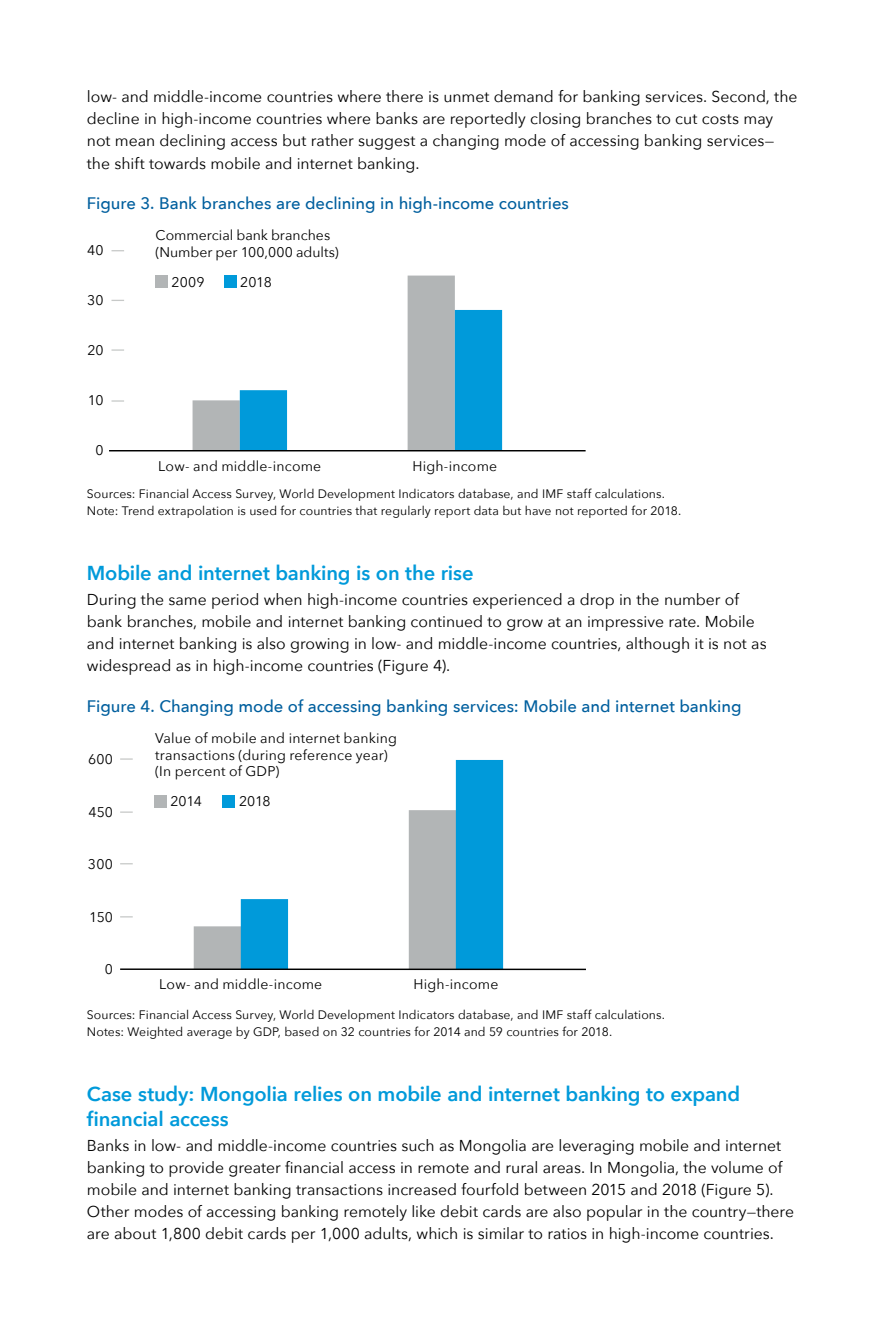
<style>
.page{position:relative;width:882px;height:1323px;background:#fff}
.page>*{position:absolute;margin:0;border:0;box-sizing:border-box;transform-origin:0 0}
.t1{font:600 20.12px/25.2px "Avenir Next";letter-spacing:-.01em;color:#009ada}
.t2{font:500 16.62px "Avenir Next";letter-spacing:-.005em;color:#005f9e}
.t3{font:15.75px/22.1px "Avenir Next";letter-spacing:-.005em;color:#000}
.t4{font:14px/16.8px "Avenir Next";letter-spacing:.01em;color:#000}
.t5{font:12.25px/17.3px "Avenir Next";letter-spacing:.005em;color:#000}
</style>
<div class="page">
<svg style="left:193px;top:276px;width:309px;height:174px"></svg>
<svg style="left:112px;top:400px;width:12px;height:2px"></svg>
<svg style="left:112px;top:349px;width:12px;height:2px"></svg>
<svg style="left:112px;top:300px;width:12px;height:1px"></svg>
<svg style="left:112px;top:250px;width:12px;height:1px"></svg>
<hr style="left:109px;top:450px;width:477px;height:1px;background:#000">
<div style="left:156px;top:275px;width:12px;height:13px;background:#b2b5b6"></div>
<div style="left:224px;top:275px;width:12px;height:13px;background:#009ada"></div>
<svg style="left:194px;top:899px;width:47px;height:69px"></svg>
<svg style="left:241px;top:760px;width:262px;height:208px"></svg>
<svg style="left:120px;top:916px;width:13px;height:2px"></svg>
<svg style="left:120px;top:863px;width:13px;height:1px"></svg>
<svg style="left:120px;top:811px;width:13px;height:2px"></svg>
<svg style="left:120px;top:758px;width:13px;height:2px"></svg>
<hr style="left:120px;top:968px;width:466px;height:2px;background:#000">
<div style="left:154px;top:795px;width:13px;height:13px;background:#b2b5b6"></div>
<div style="left:223px;top:795px;width:12px;height:13px;background:#009ada"></div>
<p class="t3" style="left:87px;top:85px;width:712px">low- and middle-income countries where there is unmet demand for banking services. Second, the decline in high-income countries where banks are reportedly closing branches to cut costs may not mean declining access but rather suggest a changing mode of accessing banking services— the shift towards mobile and internet banking.</p>
<p class="t2" style="left:87px;top:190px;width:484px">Figure 3. Bank branches are declining in high-income countries</p>
<p class="t4" style="left:87px;top:241px;width:18px">40</p>
<p class="t4" style="left:87px;top:291px;width:18px">30</p>
<p class="t4" style="left:87px;top:341px;width:18px">20</p>
<p class="t4" style="left:88px;top:391px;width:17px">10</p>
<p class="t4" style="left:96px;top:441px;width:10px">0</p>
<p class="t4" style="left:156px;top:226px;width:185px">Commercial bank branches (Number per 100,000 adults)</p>
<p class="t4" style="left:172px;top:273px;width:35px">2009</p>
<p class="t4" style="left:240px;top:273px;width:33px">2018</p>
<p class="t4" style="left:158px;top:457px;width:165px">Low- and middle-income</p>
<p class="t4" style="left:412px;top:457px;width:86px">High-income</p>
<p class="t5" style="left:87px;top:485px;width:596px">Sources: Financial Access Survey, World Development Indicators database, and IMF staff calculations.<br>Note: Trend extrapolation is used for countries that regularly report data but have not reported for 2018.</p>
<p class="t1" style="left:87px;top:560px;width:388px">Mobile and internet banking is on the rise</p>
<p class="t3" style="left:87px;top:588px;width:681px">During the same period when high-income countries experienced a drop in the number of bank branches, mobile and internet banking continued to grow at an impressive rate. Mobile and internet banking is also growing in low- and middle-income countries, although it is not as widespread as in high-income countries (Figure 4).</p>
<p class="t2" style="left:87px;top:692px;width:656px">Figure 4. Changing mode of accessing banking services: Mobile and internet banking</p>
<p class="t4" style="left:88px;top:750px;width:27px">600</p>
<p class="t4" style="left:89px;top:803px;width:26px">450</p>
<p class="t4" style="left:88px;top:855px;width:27px">300</p>
<p class="t4" style="left:89px;top:908px;width:25px">150</p>
<p class="t4" style="left:105px;top:960px;width:10px">0</p>
<p class="t4" style="left:155px;top:729px;width:243px">Value of mobile and internet banking transactions (during reference year) (In percent of GDP)</p>
<p class="t4" style="left:170px;top:792px;width:33px">2014</p>
<p class="t4" style="left:239px;top:792px;width:33px">2018</p>
<p class="t4" style="left:159px;top:976px;width:165px">Low- and middle-income</p>
<p class="t4" style="left:414px;top:976px;width:86px">High-income</p>
<p class="t5" style="left:87px;top:1005px;width:580px">Sources: Financial Access Survey, World Development Indicators database, and IMF staff calculations.<br>Notes: Weighted average by GDP, based on 32 countries for 2014 and 59 countries for 2018.</p>
<p class="t1" style="left:87px;top:1081px;width:655px">Case study: Mongolia relies on mobile and internet banking to expand financial access</p>
<p class="t3" style="left:87px;top:1134px;width:709px">Banks in low- and middle-income countries such as Mongolia are leveraging mobile and internet banking to provide greater financial access in remote and rural areas. In Mongolia, the volume of mobile and internet banking transactions increased fourfold between 2015 and 2018 (Figure 5).<br>Other modes of accessing banking remotely like debit cards are also popular in the country—there are about 1,800 debit cards per 1,000 adults, which is similar to ratios in high-income countries.</p>
</div>
